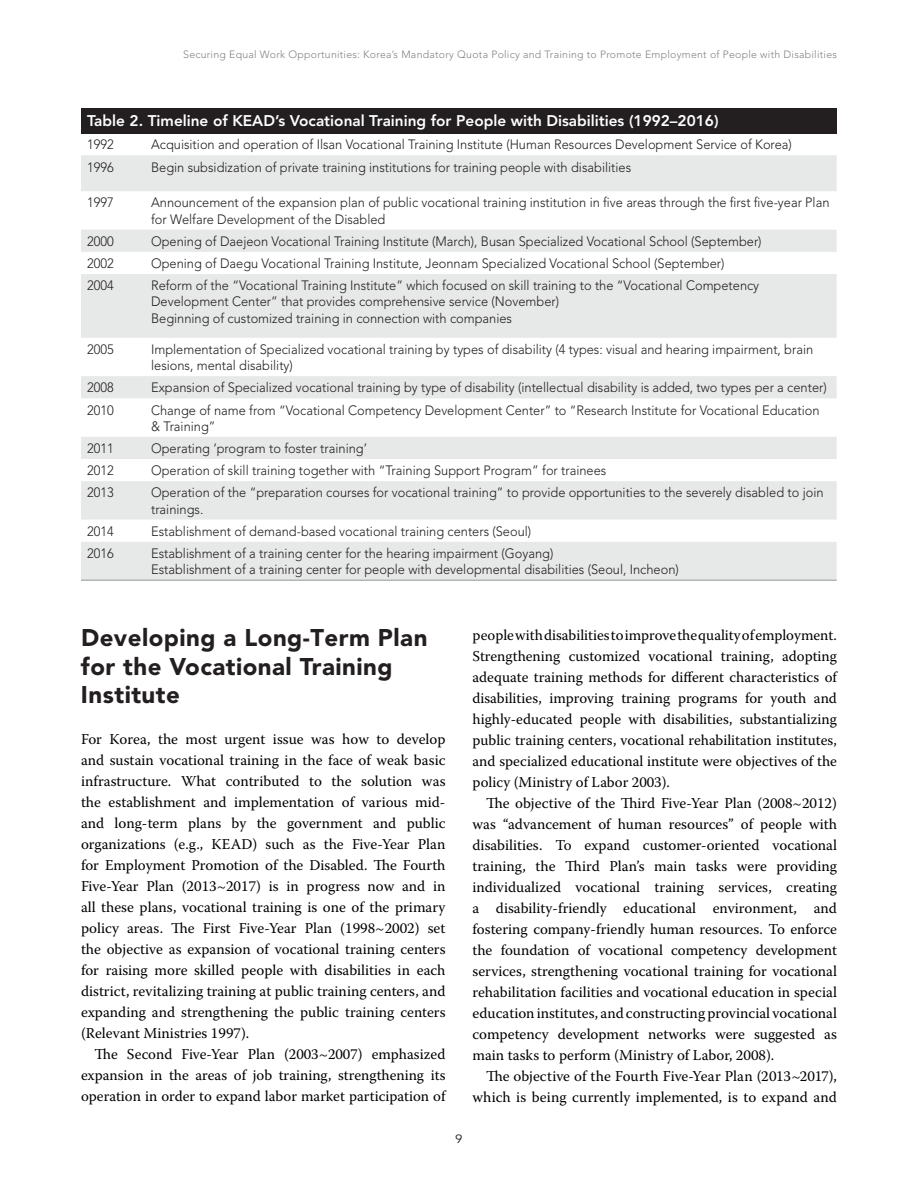
<style>
.page{position:relative;width:918px;height:1188px;background:#fff}
.page>*{position:absolute;margin:0;border:0;box-sizing:border-box;transform-origin:0 0}
.t1{font:900 24px/28.5px "Avenir LT Std";letter-spacing:.02em;color:#231f20}
.t2{font:800 15.3px "Avenir LT Std";color:#fff}
.t3{font:15px/21px "Warnock Pro";color:#000;text-align:justify}
.t4{font:300 13.5px/16.2px "Avenir LT Std";color:#231f20;scale:.95 1}
.t5{font:12px "Avenir LT Std";color:#231f20;scale:1.1 1}
.t6{font:300 10.5px "Avenir LT Std";letter-spacing:.025em;color:#808285}
</style>
<div class="page">
<div style="left:81px;top:108px;width:756px;height:25px;background:#231f20"></div>
<svg style="left:81px;top:155px;width:756px;height:425px;fill:#e7e8e8"></svg>
<hr style="left:81px;top:580px;width:64px;height:1px;background:#949698">
<hr style="left:145px;top:580px;width:692px;height:1px;background:#949698">
<p class="t6" style="left:183px;top:48px;width:655px">Securing Equal Work Opportunities: Korea’s Mandatory Quota Policy and Training to Promote Employment of People with Disabilities</p>
<p class="t2" style="left:87px;top:112px;width:633px">Table 2. Timeline of KEAD’s Vocational Training for People with Disabilities (1992–2016)</p>
<p class="t4" style="left:87px;top:137px;width:30px">1992</p>
<p class="t4" style="left:151px;top:137px;width:676px">Acquisition and operation of Ilsan Vocational Training Institute (Human Resources Development Service of Korea)</p>
<p class="t4" style="left:87px;top:159px;width:30px">1996</p>
<p class="t4" style="left:151px;top:159px;width:507px">Begin subsidization of private training institutions for training people with disabilities</p>
<p class="t4" style="left:87px;top:195px;width:30px">1997</p>
<p class="t4" style="left:151px;top:195px;width:716px">Announcement of the expansion plan of public vocational training institution in five areas through the first five-year Plan for Welfare Development of the Disabled</p>
<p class="t4" style="left:87px;top:233px;width:30px">2000</p>
<p class="t4" style="left:151px;top:233px;width:644px">Opening of Daejeon Vocational Training Institute (March), Busan Specialized Vocational School (September)</p>
<p class="t4" style="left:87px;top:255px;width:30px">2002</p>
<p class="t4" style="left:151px;top:255px;width:605px">Opening of Daegu Vocational Training Institute, Jeonnam Specialized Vocational School (September)</p>
<p class="t4" style="left:87px;top:278px;width:30px">2004</p>
<p class="t4" style="left:151px;top:278px;width:642px">Reform of the “Vocational Training Institute” which focused on skill training to the “Vocational Competency<br>Development Center” that provides comprehensive service (November)<br>Beginning of customized training in connection with companies</p>
<p class="t4" style="left:87px;top:341px;width:30px">2005</p>
<p class="t4" style="left:151px;top:341px;width:698px">Implementation of Specialized vocational training by types of disability (4 types: visual and hearing impairment, brain lesions, mental disability)</p>
<p class="t4" style="left:87px;top:380px;width:30px">2008</p>
<p class="t4" style="left:151px;top:380px;width:713px">Expansion of Specialized vocational training by type of disability (intellectual disability is added, two types per a center)</p>
<p class="t4" style="left:87px;top:402px;width:30px">2010</p>
<p class="t4" style="left:151px;top:402px;width:705px">Change of name from “Vocational Competency Development Center” to “Research Institute for Vocational Education &amp; Training”</p>
<p class="t4" style="left:87px;top:440px;width:30px">2011</p>
<p class="t4" style="left:151px;top:440px;width:229px">Operating ‘program to foster training’</p>
<p class="t4" style="left:87px;top:462px;width:30px">2012</p>
<p class="t4" style="left:151px;top:462px;width:481px">Operation of skill training together with “Training Support Program” for trainees</p>
<p class="t4" style="left:87px;top:485px;width:30px">2013</p>
<p class="t4" style="left:151px;top:485px;width:709px">Operation of the “preparation courses for vocational training” to provide opportunities to the severely disabled to join trainings.</p>
<p class="t4" style="left:87px;top:523px;width:30px">2014</p>
<p class="t4" style="left:151px;top:523px;width:402px">Establishment of demand-based vocational training centers (Seoul)</p>
<p class="t4" style="left:87px;top:545px;width:30px">2016</p>
<p class="t4" style="left:151px;top:545px;width:557px">Establishment of a training center for the hearing impairment (Goyang)<br>Establishment of a training center for people with developmental disabilities (Seoul, Incheon)</p>
<h1 class="t1" style="left:81px;top:624px;width:348px">Developing a Long-Term Plan for the Vocational Training<br>Institute</h1>
<p class="t3" style="left:81px;top:728px;width:366px">For Korea, the most urgent issue was how to develop and sustain vocational training in the face of weak basic infrastructure. What contributed to the solution was the establishment and implementation of various mid&shy;and long-term plans by the government and public organizations (e.g., KEAD) such as the Five-Year Plan for Employment Promotion of the Disabled. The Fourth Five-Year Plan (2013~2017) is in progress now and in all these plans, vocational training is one of the primary policy areas. The First Five-Year Plan (1998~2002) set the objective as expansion of vocational training centers for raising more skilled people with disabilities in each district, revitalizing training at public training centers, and expanding and strengthening the public training centers (Relevant Ministries 1997).</p>
<p class="t3" style="left:81px;top:1043px;width:366px;text-indent:13px">The Second Five-Year Plan (2003~2007) emphasized expansion in the areas of job training, strengthening its operation in order to expand labor market participation of</p>
<p class="t3" style="left:473px;top:624px;width:366px">people with disabilities to improve the quality of employment.<br>Strengthening customized vocational training, adopting adequate training methods for different characteristics of disabilities, improving training programs for youth and highly-educated people with disabilities, substantializing public training centers, vocational rehabilitation institutes, and specialized educational institute were objectives of the policy (Ministry of Labor 2003).</p>
<p class="t3" style="left:472px;top:792px;width:366px;text-indent:14px">The objective of the Third Five-Year Plan (2008~2012) was “advancement of human resources” of people with disabilities. To expand customer-oriented vocational training, the Third Plan’s main tasks were providing individualized vocational training services, creating a disability-friendly educational environment, and fostering company-friendly human resources. To enforce the foundation of vocational competency development services, strengthening vocational training for vocational rehabilitation facilities and vocational education in special education institutes, and constructing provincial vocational competency development networks were suggested as main tasks to perform (Ministry of Labor, 2008).</p>
<p class="t3" style="left:472px;top:1065px;width:366px;text-align:right">The objective of the Fourth Five-Year Plan (2013~2017), which is being currently implemented, is to expand and</p>
<p class="t5" style="left:455px;top:1132px;width:8px">9</p>
</div>
